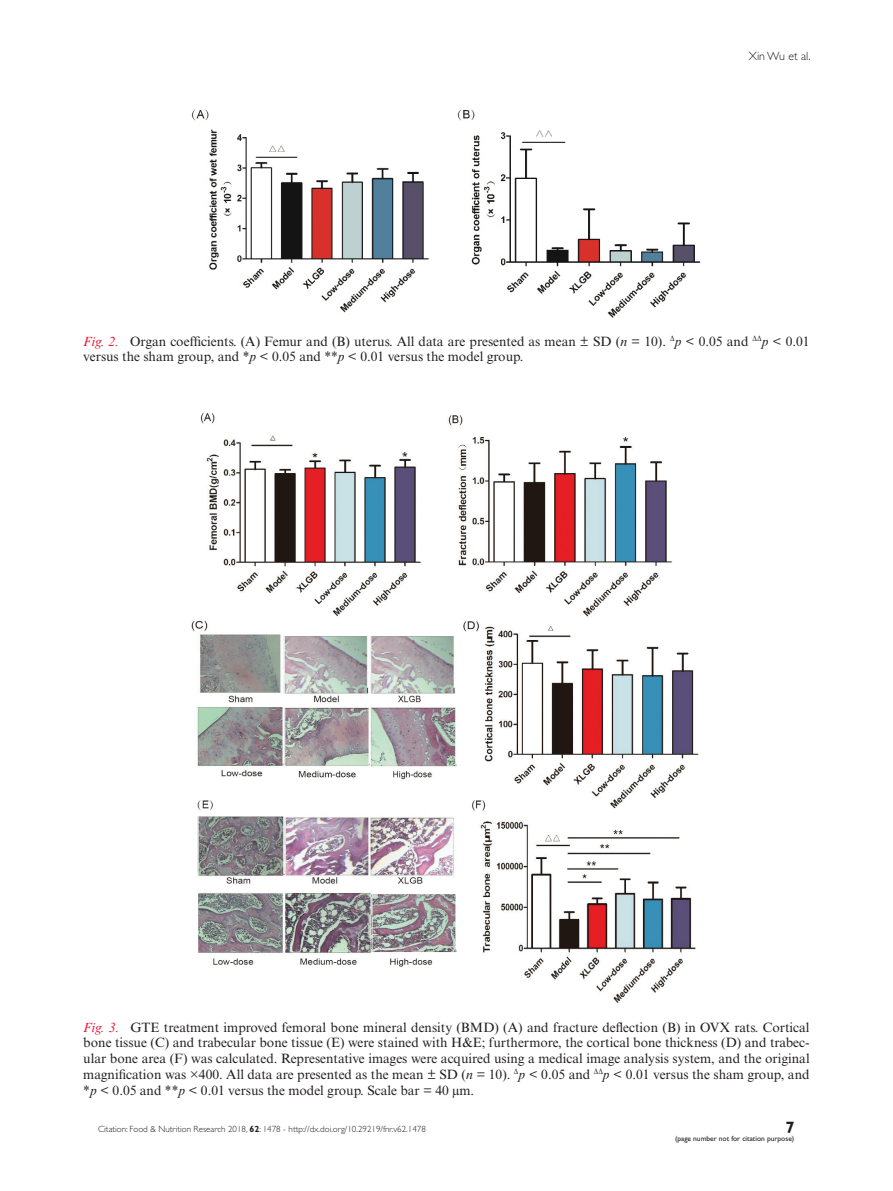
<style>
.page{position:relative;width:893px;height:1191px;background:#fff}
.page>*{position:absolute;margin:0;border:0;box-sizing:border-box;transform-origin:0 0}
.t1{font:700 16.5px "Gill Sans Std";color:#231f20}
.FC{font:13.5px/15.8px "Times New Roman MT Std";color:#231f20}
.t2{font:300 12px "Gill Sans Std";color:#231f20}
.t3{font:300 9px "Gill Sans Std";color:#231f20}
.t4{font:7.5px "Gill Sans Std";color:#231f20}
.s1{font-style:italic;color:#e51836}
.s2{font-style:italic}
.s3{font-weight:700}
</style>
<div class="page">
<img style="left:191px;top:109px;width:510px;height:209px">
<img style="left:191px;top:413px;width:508px;height:590px">
<p class="t2" style="left:749px;top:50px;width:63px">Xin Wu et al.</p>
<p class="FC" style="left:83px;top:333px;width:728px"><span class="s1">Fig. 2.</span> Organ coefficients. (A) Femur and (B) uterus. All data are presented as mean ± SD (<span class="s2">n</span> = 10). <sup>∆</sup><span class="s2">p</span> &lt; 0.05 and <sup>∆∆</sup><span class="s2">p</span> &lt; 0.01 versus the sham group, and *<span class="s2">p</span> &lt; 0.05 and **<span class="s2">p</span> &lt; 0.01 versus the model group.</p>
<p class="FC" style="left:83px;top:1019px;width:728px;text-align:justify"><span class="s1">Fig. 3.</span> GTE treatment improved femoral bone mineral density (BMD) (A) and fracture deflection (B) in OVX rats. Cortical bone tissue (C) and trabecular bone tissue (E) were stained with H&amp;E; furthermore, the cortical bone thickness (D) and trabec&shy;ular bone area (F) was calculated. Representative images were acquired using a medical image analysis system, and the original magnification was ×400. All data are presented as the mean ± SD (<span class="s2">n</span> = 10). <sup>∆</sup><span class="s2">p</span> &lt; 0.05 and <sup>∆∆</sup><span class="s2">p</span> &lt; 0.01 versus the sham group, and *<span class="s2">p</span> &lt; 0.05 and **<span class="s2">p</span> &lt; 0.01 versus the model group. Scale bar = 40 μm.</p>
<p class="t3" style="left:98px;top:1124px;width:329px">Citation: Food &amp; Nutrition Research 2018, <span class="s3">62</span>: 1478 - http://dx.doi.org/10.29219/fnr.v62.1478</p>
<p class="t1" style="left:785px;top:1118px;width:11px">7</p>
<p class="t4" style="left:675px;top:1134px;width:121px">(page number not for citation purpose)</p>
</div>
